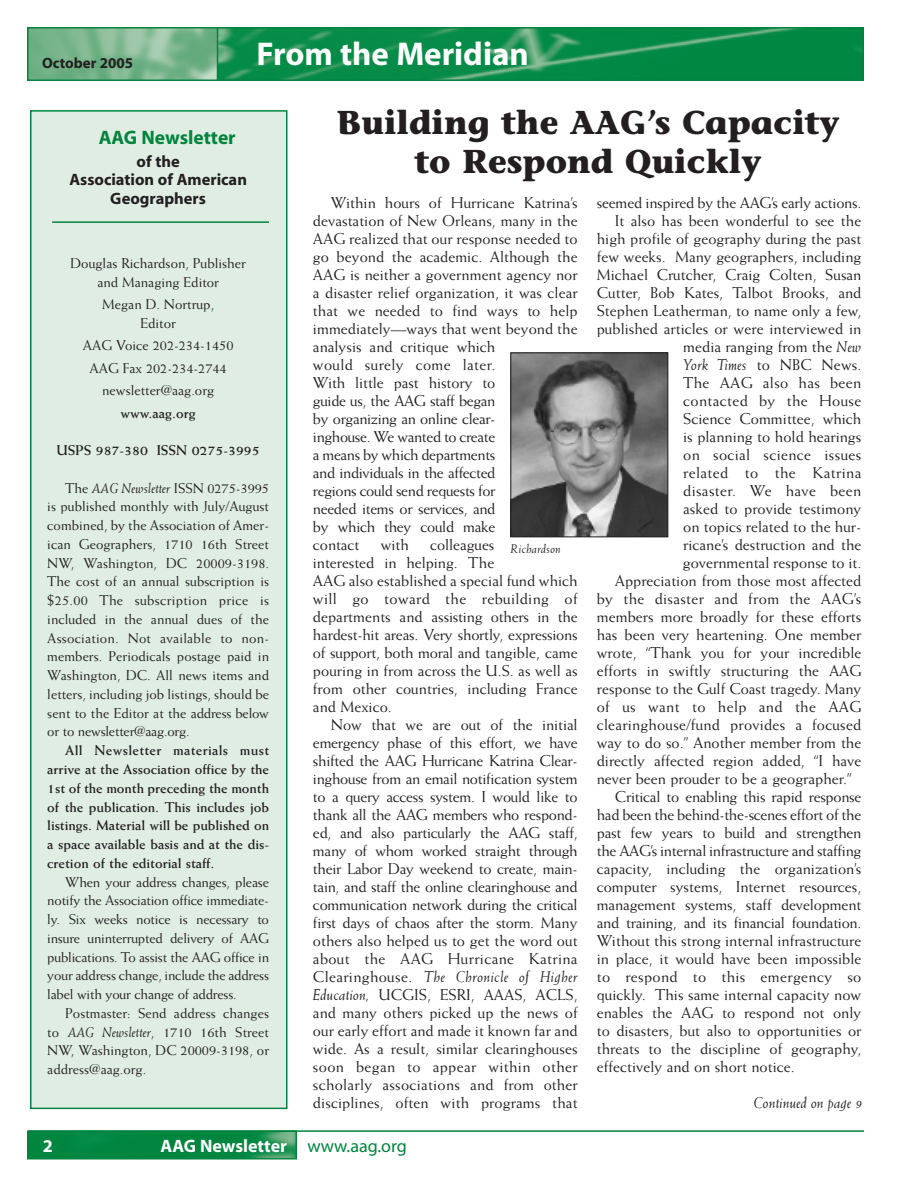
<style>
.page{position:relative;width:918px;height:1188px;background:#fff}
.page>*{position:absolute;margin:0;border:0;box-sizing:border-box;transform-origin:0 0}
.t1{font:700 33px/39.6px "Stone Informal";color:#231f20;text-align:center}
.t2{font:700 33px "Myriad";color:#fff}
.t3{font:700 19.5px "Myriad";color:#00843d}
.t4{font:700 18px "Myriad";color:#fff}
.t5{font:700 16.5px/18.8px "Myriad";color:#231f20;text-align:center}
.t6{font:15.75px/18px "Weiss";color:#231f20}
.t7{font:15.75px "Weiss";letter-spacing:.02em;color:#231f20}
.t8{font:15.75px "Weiss";letter-spacing:-.02em;color:#231f20}
.t9{font:italic 15.75px "Weiss";color:#231f20}
.t10{font:700 15px "Myriad";color:#231f20}
.t11{font:14.25px/18.8px "Weiss";color:#231f20;text-align:center}
.t12{font:700 14.25px/18.8px "Weiss";color:#231f20;text-align:justify}
.t13{font:italic 12.75px "Weiss";letter-spacing:.01em;color:#231f20}
.s1{font-style:italic}
.s2{font-weight:400;color:#00843d}
</style>
<div class="page">
<img style="left:30px;top:1133px;width:264px;height:24px">
<div style="left:27px;top:1130px;width:270px;height:30px;border:2px solid #00843d"></div>
<hr style="left:29px;top:1130px;width:835px;height:2px;background:#00843d">
<img style="left:218px;top:30px;width:643px;height:48px">
<div style="left:27px;top:27px;width:837px;height:54px;border:2px solid #00843d"></div>
<img style="left:30px;top:30px;width:185px;height:48px">
<div style="left:27px;top:27px;width:191px;height:54px;border:2px solid #00843d"></div>
<div style="left:31px;top:111px;width:256px;height:997px;background:#dfede3"></div>
<div style="left:30px;top:110px;width:257px;height:999px;border:2px solid #00843d"></div>
<hr style="left:52px;top:221px;width:217px;height:2px;background:#00843d">
<img style="left:512px;top:354px;width:154px;height:181px">
<div style="left:510px;top:352px;width:158px;height:185px;border:1px solid #231f20"></div>
<p class="t10" style="left:42px;top:57px;width:93px">October 2005</p>
<h1 class="t2" style="left:257px;top:42px;width:274px">From the Meridian</h1>
<p class="t3" style="left:99px;top:130px;width:138px">AAG Newsletter</p>
<p class="t5" style="left:69px;top:153px;width:179px">of the<br>Association of American<br>Geographers</p>
<p class="t11" style="left:70px;top:255px;width:177px">Douglas Richardson, Publisher and Managing Editor</p>
<p class="t11" style="left:102px;top:296px;width:114px">Megan D. Nortrup,<br>Editor</p>
<p class="t11" style="left:83px;top:335px;width:152px;line-height:22.5px">AAG Voice 202-234-1450<br>AAG Fax 202-234-2744 newsletter@aag.org</p>
<p class="t12" style="left:120px;top:405px;width:77px">www.aag.org</p>
<p class="t12" style="left:57px;top:442px;width:205px">USPS 987-380 ISSN 0275-3995</p>
<p class="t11" style="left:47px;top:480px;width:223px;text-align:justify;text-indent:18px">The <span class="s1">AAG Newsletter</span> ISSN 0275-3995 is published monthly with July/August combined, by the Association of Amer&shy;ican Geographers, 1710 16th Street NW, Washington, DC 20009-3198.<br>The cost of an annual subscription is $25.00 The subscription price is included in the annual dues of the Association. Not available to non&shy;members. Periodicals postage paid in Washington, DC. All news items and letters, including job listings, should be sent to the Editor at the address below or to newsletter@aag.org.</p>
<p class="t12" style="left:47px;top:742px;width:223px;text-indent:18px">All Newsletter materials must arrive at the Association office by the 1st of the month preceding the month of the publication. This includes job listings. Material will be published on a space available basis and at the dis&shy;cretion of the editorial staff.</p>
<p class="t11" style="left:47px;top:873px;width:223px;text-align:justify;text-indent:18px">When your address changes, please notify the Association office immediate&shy;ly. Six weeks notice is necessary to insure uninterrupted delivery of AAG publications. To assist the AAG office in your address change, include the address label with your change of address.</p>
<p class="t11" style="left:47px;top:1005px;width:223px;text-align:justify;text-indent:18px">Postmaster: Send address changes to <span class="s1">AAG Newsletter</span>, 1710 16th Street NW, Washington, DC 20009-3198, or address@aag.org.</p>
<h1 class="t1" style="left:337px;top:106px;width:505px">Building the AAG’s Capacity to Respond Quickly</h1>
<p class="t6" style="left:313px;top:195px;width:266px;text-indent:18px">Within hours of Hurricane Katrina’s devastation of New Orleans, many in the<br>AAG realized that our response needed to go beyond the academic. Although the<br>AAG is neither a government agency nor a disaster relief organization, it was clear that we needed to find ways to help immediately—ways that went beyond the analysis and critique which<br>would surely come later.<br>With little past history to<br>guide us, the AAG staff began<br>by organizing an online clear-<br>inghouse. We wanted to create<br>a means by which departments<br>and individuals in the affected<br>regions could send requests for<br>needed items or services, and<br>by which they could make<br>contact</p>
<p class="t6" style="left:313px;top:537px;width:266px;text-indent:117px">colleagues<br>interested in helping. The<br>AAG also established a special fund which will go toward the rebuilding of departments and assisting others in the hardest-hit areas. Very shortly, expressions of support, both moral and tangible, came pouring in from across the U.S. as well as from other countries, including France and Mexico.</p>
<p class="t6" style="left:313px;top:717px;width:266px;text-align:justify;text-indent:18px">Now that we are out of the initial emergency phase of this effort, we have shifted the AAG Hurricane Katrina Clear&shy;inghouse from an email notification system to a query access system. I would like to thank all the AAG members who respond&shy;ed, and also particularly the AAG staff, many of whom worked straight through their Labor Day weekend to create, main&shy;tain, and staff the online clearinghouse and communication network during the critical first days of chaos after the storm. Many others also helped us to get the word out about the AAG Hurricane Katrina Clearinghouse. <span class="s1">The Chronicle of Higher Education,</span> UCGIS, ESRI, AAAS, ACLS, and many others picked up the news of our early effort and made it known far and wide. As a result, similar clearinghouses soon began to appear within other scholarly associations and from other disciplines, often with programs that</p>
<p class="t6" style="left:381px;top:537px;width:30px">with</p>
<p class="t13" style="left:511px;top:543px;width:52px">Richardson</p>
<p class="t6" style="left:597px;top:195px;width:266px">seemed inspired by the AAG’s early actions.</p>
<p class="t6" style="left:615px;top:213px;width:248px">It also has been wonderful to see the</p>
<p class="t6" style="left:597px;top:231px;width:266px">high profile of geography during the past</p>
<p class="t6" style="left:597px;top:249px;width:266px">few weeks. Many geographers, including</p>
<p class="t6" style="left:597px;top:267px;width:266px">Michael Crutcher, Craig Colten, Susan</p>
<p class="t6" style="left:597px;top:285px;width:266px">Cutter, Bob Kates, Talbot Brooks, and</p>
<p class="t6" style="left:597px;top:303px;width:266px">Stephen Leatherman, to name only a few,</p>
<p class="t6" style="left:597px;top:321px;width:266px">published articles or were interviewed in</p>
<p class="t6" style="left:683px;top:339px;width:180px">media ranging from the <span class="s1">New</span></p>
<p class="t6" style="left:683px;top:357px;width:180px"><span class="s1">York Times</span> to NBC News.</p>
<p class="t7" style="left:683px;top:377px;width:180px">The AAG also has been</p>
<p class="t7" style="left:683px;top:395px;width:180px">contacted by the House</p>
<p class="t6" style="left:683px;top:411px;width:180px">Science Committee, which</p>
<p class="t6" style="left:683px;top:429px;width:180px">is planning to hold hearings</p>
<p class="t7" style="left:683px;top:449px;width:180px">on social science issues</p>
<p class="t7" style="left:683px;top:467px;width:180px">related to the Katrina</p>
<p class="t7" style="left:683px;top:485px;width:180px">disaster. We have been</p>
<p class="t6" style="left:683px;top:501px;width:180px">asked to provide testimony</p>
<p class="t6" style="left:683px;top:519px;width:180px">on topics related to the hur-</p>
<p class="t6" style="left:683px;top:537px;width:180px">ricane’s destruction and the</p>
<p class="t6" style="left:683px;top:555px;width:180px">governmental response to it.</p>
<p class="t6" style="left:615px;top:573px;width:248px">Appreciation from those most affected</p>
<p class="t7" style="left:597px;top:593px;width:266px">by the disaster and from the AAG’s</p>
<p class="t6" style="left:597px;top:609px;width:266px">members more broadly for these efforts</p>
<p class="t6" style="left:597px;top:627px;width:266px">has been very heartening. One member</p>
<p class="t6" style="left:597px;top:645px;width:266px">wrote, “Thank you for your incredible</p>
<p class="t6" style="left:597px;top:663px;width:266px">efforts in swiftly structuring the AAG</p>
<p class="t6" style="left:597px;top:681px;width:266px">response to the Gulf Coast tragedy. Many</p>
<p class="t7" style="left:597px;top:701px;width:266px">of us want to help and the AAG</p>
<p class="t6" style="left:597px;top:717px;width:266px">clearinghouse/fund provides a focused</p>
<p class="t6" style="left:597px;top:735px;width:266px">way to do so.” Another member from the</p>
<p class="t6" style="left:597px;top:753px;width:266px">directly affected region added, “I have</p>
<p class="t6" style="left:597px;top:771px;width:257px">never been prouder to be a geographer.”</p>
<p class="t8" style="left:615px;top:791px;width:248px">Critical to enabling this rapid response</p>
<p class="t8" style="left:597px;top:809px;width:266px">had been the behind-the-scenes effort of the</p>
<p class="t6" style="left:597px;top:825px;width:266px">past few years to build and strengthen</p>
<p class="t8" style="left:597px;top:845px;width:266px">the AAG’s internal infrastructure and staffing</p>
<p class="t6" style="left:597px;top:861px;width:266px">capacity, including the organization’s</p>
<p class="t6" style="left:597px;top:879px;width:266px">computer systems, Internet resources,</p>
<p class="t6" style="left:597px;top:897px;width:266px">management systems, staff development</p>
<p class="t8" style="left:597px;top:917px;width:266px">and training, and its financial foundation.</p>
<p class="t6" style="left:597px;top:933px;width:266px">Without this strong internal infrastructure</p>
<p class="t6" style="left:597px;top:951px;width:266px">in place, it would have been impossible</p>
<p class="t7" style="left:597px;top:971px;width:266px">to respond to this emergency so</p>
<p class="t6" style="left:597px;top:987px;width:266px">quickly. This same internal capacity now</p>
<p class="t6" style="left:597px;top:1005px;width:266px">enables the AAG to respond not only</p>
<p class="t6" style="left:597px;top:1023px;width:266px">to disasters, but also to opportunities or</p>
<p class="t6" style="left:597px;top:1041px;width:266px">threats to the discipline of geography,</p>
<p class="t6" style="left:597px;top:1059px;width:199px">effectively and on short notice.</p>
<p class="t9" style="left:754px;top:1096px;width:110px">Continued on page 9</p>
<p class="t4" style="left:43px;top:1139px;width:11px">2</p>
<p class="t4" style="left:161px;top:1139px;width:248px">AAG Newsletter <span class="s2">www.aag.org</span></p>
</div>
